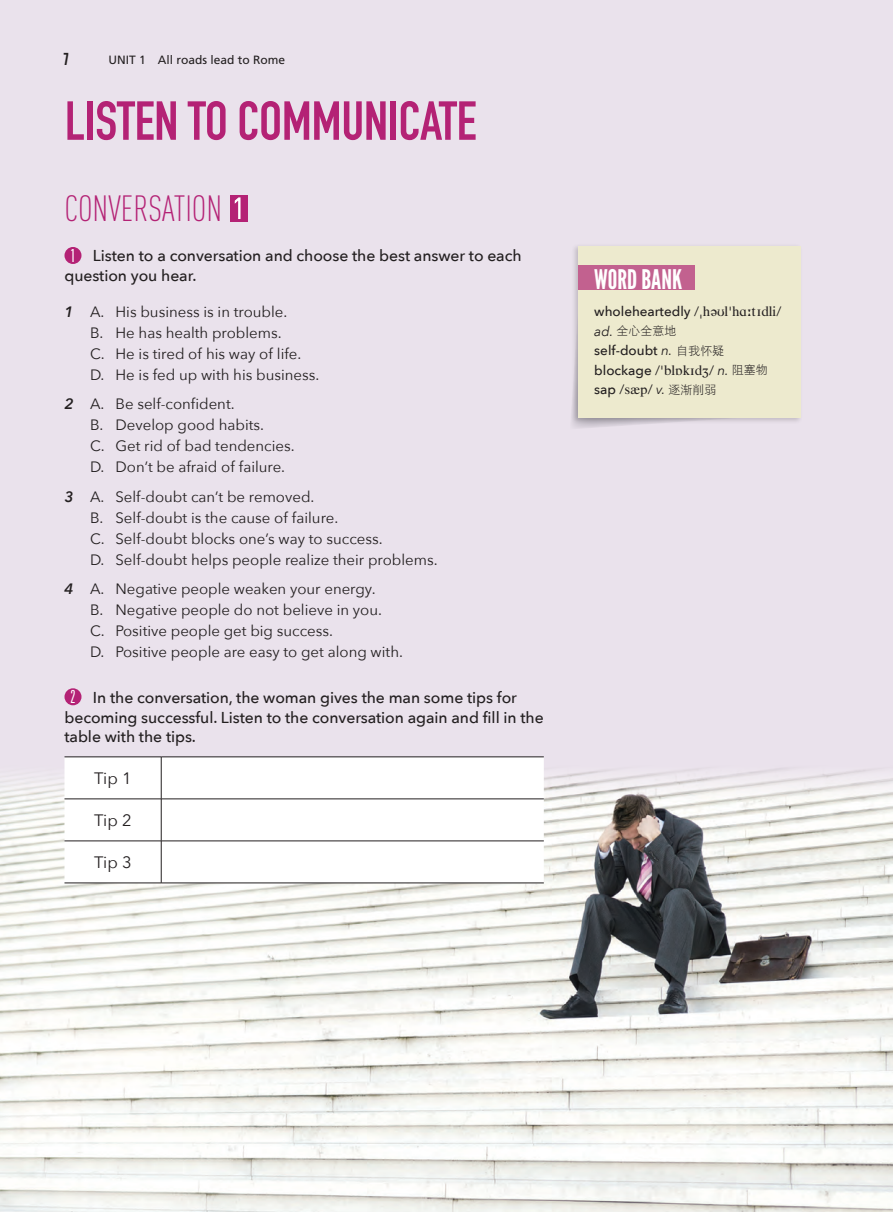
<style>
.page{position:relative;width:893px;height:1212px;background:#eae2ec}
.page>*{position:absolute;margin:0;border:0;box-sizing:border-box;transform-origin:0 0}
.有序号指令{font:700 54px "DIN Condensed";letter-spacing:-.005em;color:#b42275}
._1{font:36px "DIN Cond Light Alternate";color:#b42275}
._1-2{font:27px "League Gothic";color:#fff}
.t1{font:300 ultra-condensed 18px "Univers";color:#fff}
.填空正文{font:16.5px "Avenir Next";letter-spacing:-.005em;color:#231f20}
.t2{font:16.5px "League Gothic";color:#231f20}
.有序号指令-T{font:500 15.75px/19.5px "Avenir Next";letter-spacing:-.005em;color:#231f20}
.选项ABCD{font:15px "Avenir Next";color:#231f20}
._1ＸＸＸ{font:15px "Avenir Next";color:#231f20}
.t3{font:500 13.5px "Avenir Next";color:#231f20}
.t4{font:12px "Frutiger LT Std";color:#231f20}
.t5{font:12px "DFP Hei W3";color:#231f20}
.s1{font-weight:600;font-style:italic}
.s2{font-weight:400}
.s3{font-family:"AWL Phonetics";font-weight:400}
.s4{font-family:"Avenir Next";font-style:italic;font-size:13.5px}
.s5{font-weight:400;font-style:italic}
.s6{font-family:"DFP Hei W3";font-weight:400;font-size:12px}
.s7{font-family:"Avenir Next";font-weight:500;font-size:13.5px}
.s8{font-family:"Avenir Next";font-size:13.5px}
.s9{font-family:"AWL Phonetics";font-size:13.5px}
</style>
<div class="page">
<img style="left:0;top:768px;width:893px;height:444px">
<svg style="left:573px;top:424px;width:65px;height:4px"></svg>
<div style="left:571px;top:243px;width:232px;height:181px;background:#231f20;opacity:.2"></div>
<div style="left:578px;top:246px;width:222px;height:172px;background:#edeace"></div>
<div style="left:578px;top:265px;width:116px;height:25px;background:#c2618f"></div>
<div style="left:230px;top:195px;width:17px;height:26px;background:#b42275"></div>
<svg style="left:234px;top:197px;width:7px;height:22px"></svg>
<div style="left:64px;top:247px;width:17px;height:17px;background:#b42275;border-radius:50%"></div>
<div style="left:64px;top:688px;width:17px;height:17px;background:#b42275;border-radius:50%"></div>
<div style="left:64px;top:757px;width:480px;height:126px;background:#fff"></div>
<hr style="left:64px;top:756px;width:97px;height:1px;background:#231f20">
<hr style="left:161px;top:756px;width:383px;height:1px;background:#231f20">
<hr style="left:161px;top:757px;width:1px;height:42px;background:#231f20">
<hr style="left:64px;top:799px;width:97px;height:1px;background:#231f20">
<hr style="left:161px;top:799px;width:383px;height:1px;background:#231f20">
<hr style="left:161px;top:799px;width:1px;height:42px;background:#231f20">
<hr style="left:64px;top:841px;width:97px;height:1px;background:#231f20">
<hr style="left:161px;top:841px;width:383px;height:1px;background:#231f20">
<hr style="left:161px;top:841px;width:1px;height:42px;background:#231f20">
<hr style="left:64px;top:883px;width:97px;height:1px;background:#231f20">
<hr style="left:161px;top:883px;width:383px;height:1px;background:#231f20">
<p class="t2" style="left:64px;top:50px;width:6px">7</p>
<p class="t4" style="left:108px;top:53px;width:178px">UNIT 1 All roads lead to Rome</p>
<p class="有序号指令" style="left:65px;top:89px;width:413px">LISTEN TO COMMUNICATE</p>
<p class="_1" style="left:64px;top:187px;width:159px">CONVERSATION</p>
<p class="t1" style="left:70px;top:246px;width:6px">1</p>
<p class="有序号指令-T" style="left:64px;top:245px;width:459px;line-height:20.1px;text-indent:29px">Listen to a conversation and choose the best answer to each question you hear.</p>
<p class="_1ＸＸＸ" style="left:64px;top:299px;width:224px"><span class="s1">1</span> A. His business is in trouble.</p>
<p class="选项ABCD" style="left:90px;top:320px;width:193px">B. He has health problems.</p>
<p class="选项ABCD" style="left:90px;top:341px;width:213px">C. He is tired of his way of life.</p>
<p class="选项ABCD" style="left:90px;top:362px;width:231px">D. He is fed up with his business.</p>
<p class="_1ＸＸＸ" style="left:64px;top:391px;width:172px"><span class="s1">2</span> A. Be self-confident.</p>
<p class="选项ABCD" style="left:90px;top:412px;width:176px">B. Develop good habits.</p>
<p class="选项ABCD" style="left:90px;top:433px;width:206px">C. Get rid of bad tendencies.</p>
<p class="选项ABCD" style="left:90px;top:454px;width:197px">D. Don’t be afraid of failure.</p>
<p class="_1ＸＸＸ" style="left:64px;top:484px;width:251px"><span class="s1">3</span> A. Self-doubt can’t be removed.</p>
<p class="选项ABCD" style="left:90px;top:505px;width:250px">B. Self-doubt is the cause of failure.</p>
<p class="选项ABCD" style="left:90px;top:526px;width:294px">C. Self-doubt blocks one’s way to success.</p>
<p class="选项ABCD" style="left:90px;top:547px;width:349px">D. Self-doubt helps people realize their problems.</p>
<p class="_1ＸＸＸ" style="left:64px;top:576px;width:313px"><span class="s1">4</span> A. Negative people weaken your energy.</p>
<p class="选项ABCD" style="left:90px;top:597px;width:294px">B. Negative people do not believe in you.</p>
<p class="选项ABCD" style="left:90px;top:618px;width:245px">C. Positive people get big success.</p>
<p class="选项ABCD" style="left:90px;top:639px;width:314px">D. Positive people are easy to get along with.</p>
<p class="t1" style="left:70px;top:688px;width:6px">2</p>
<p class="有序号指令-T" style="left:64px;top:687px;width:481px;text-indent:29px">In the conversation, the woman gives the man some tips for becoming successful. Listen to the conversation again and fill in the table with the tips.</p>
<p class="填空正文" style="left:94px;top:764px;width:39px">Tip 1</p>
<p class="填空正文" style="left:94px;top:806px;width:39px">Tip 2</p>
<p class="填空正文" style="left:94px;top:848px;width:39px">Tip 3</p>
<p class="_1-2" style="left:594px;top:263px;width:89px">WORD BANK</p>
<p class="t3" style="left:594px;top:300px;width:189px">wholeheartedly <span class="s2">/</span><span class="s3">8h5Ul9hA:tIdli</span><span class="s2">/</span></p>
<p class="t5" style="left:594px;top:325px;width:84px"><span class="s4">ad.</span> 全心全意地</p>
<p class="t3" style="left:594px;top:339px;width:132px">self-doubt <span class="s5">n.</span> <span class="s6">自我怀疑</span></p>
<p class="t3" style="left:594px;top:359px;width:175px">blockage <span class="s2">/</span><span class="s3">9blÁkIdZ</span><span class="s2">/</span> <span class="s5">n.</span> <span class="s6">阻塞物</span></p>
<p class="t5" style="left:594px;top:384px;width:124px"><span class="s7">sap</span> <span class="s8">/</span><span class="s9">s{p</span><span class="s8">/</span> <span class="s4">v.</span> 逐渐削弱</p>
</div>
